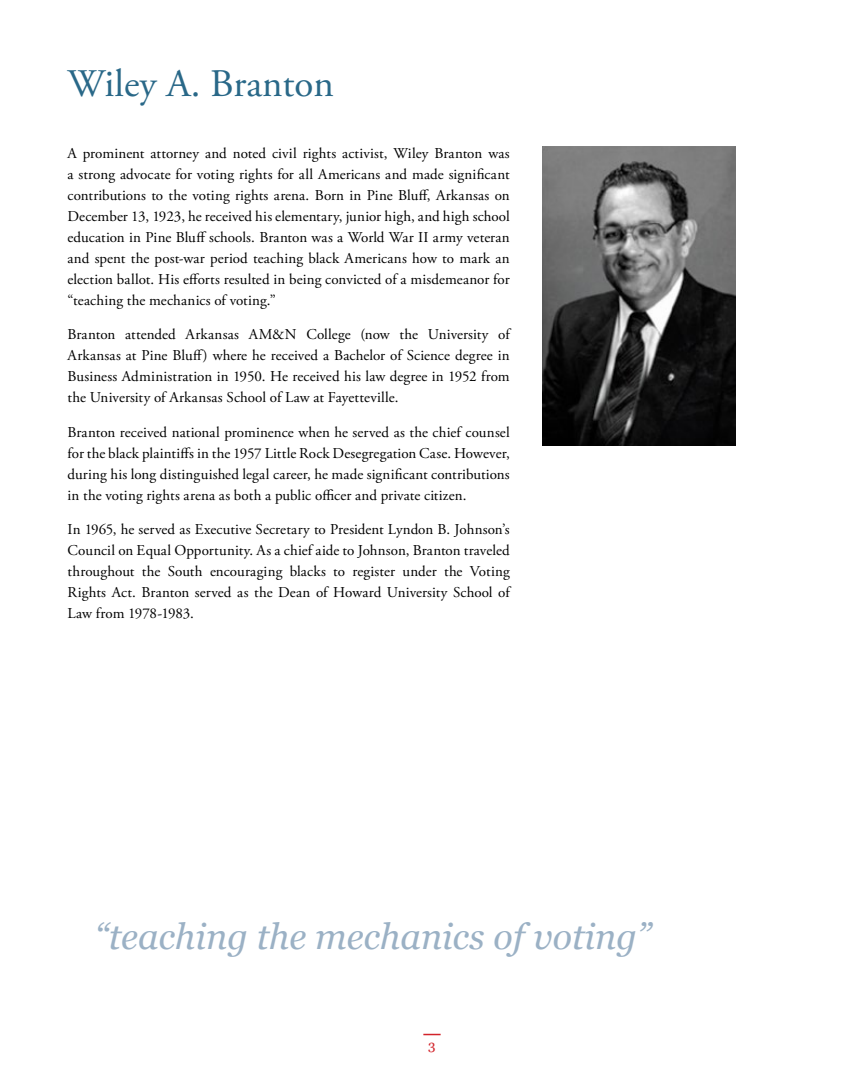
<style>
.page{position:relative;width:864px;height:1080px;background:#fff}
.page>*{position:absolute;margin:0;border:0;box-sizing:border-box;transform-origin:0 0}
.t1{font:39px "Adobe Garamond Pro";color:#296888}
.t2{font:italic 36px "Georgia";color:#9bb1c5}
.t3{font:15px/21px "Adobe Garamond Pro";letter-spacing:.005em;color:#000;text-align:justify}
.t4{font:13.5px "Georgia";color:#d2232a}
</style>
<div class="page">
<svg style="left:423px;top:1034px;width:18px;height:1px"></svg>
<img style="left:542px;top:147px;width:193px;height:299px">
<h1 class="t1" style="left:68px;top:60px;width:268px">Wiley A. Branton</h1>
<p class="t3" style="left:68px;top:143px;width:444px">A prominent attorney and noted civil rights activist, Wiley Branton was a strong advocate for voting rights for all Americans and made significant contributions to the voting rights arena. Born in Pine Bluff, Arkansas on December 13, 1923, he received his elementary, junior high, and high school education in Pine Bluff schools. Branton was a World War II army veteran and spent the post-war period teaching black Americans how to mark an election ballot. His efforts resulted in being convicted of a misdemeanor for “teaching the mechanics of voting.”</p>
<p class="t3" style="left:68px;top:324px;width:444px">Branton attended Arkansas AM&amp;N College (now the University of Arkansas at Pine Bluff) where he received a Bachelor of Science degree in Business Administration in 1950. He received his law degree in 1952 from the University of Arkansas School of Law at Fayetteville.</p>
<p class="t3" style="left:68px;top:422px;width:444px">Branton received national prominence when he served as the chief counsel for the black plaintiffs in the 1957 Little Rock Desegregation Case. However, during his long distinguished legal career, he made significant contributions in the voting rights arena as both a public officer and private citizen.</p>
<p class="t3" style="left:68px;top:519px;width:444px">In 1965, he served as Executive Secretary to President Lyndon B. Johnson’s Council on Equal Opportunity. As a chief aide to Johnson, Branton traveled throughout the South encouraging blacks to register under the Voting Rights Act. Branton served as the Dean of Howard University School of Law from 1978-1983.</p>
<h2 class="t2" style="left:95px;top:910px;width:558px">“teaching the mechanics of voting”</h2>
<p class="t4" style="left:428px;top:1036px;width:9px">3</p>
</div>
